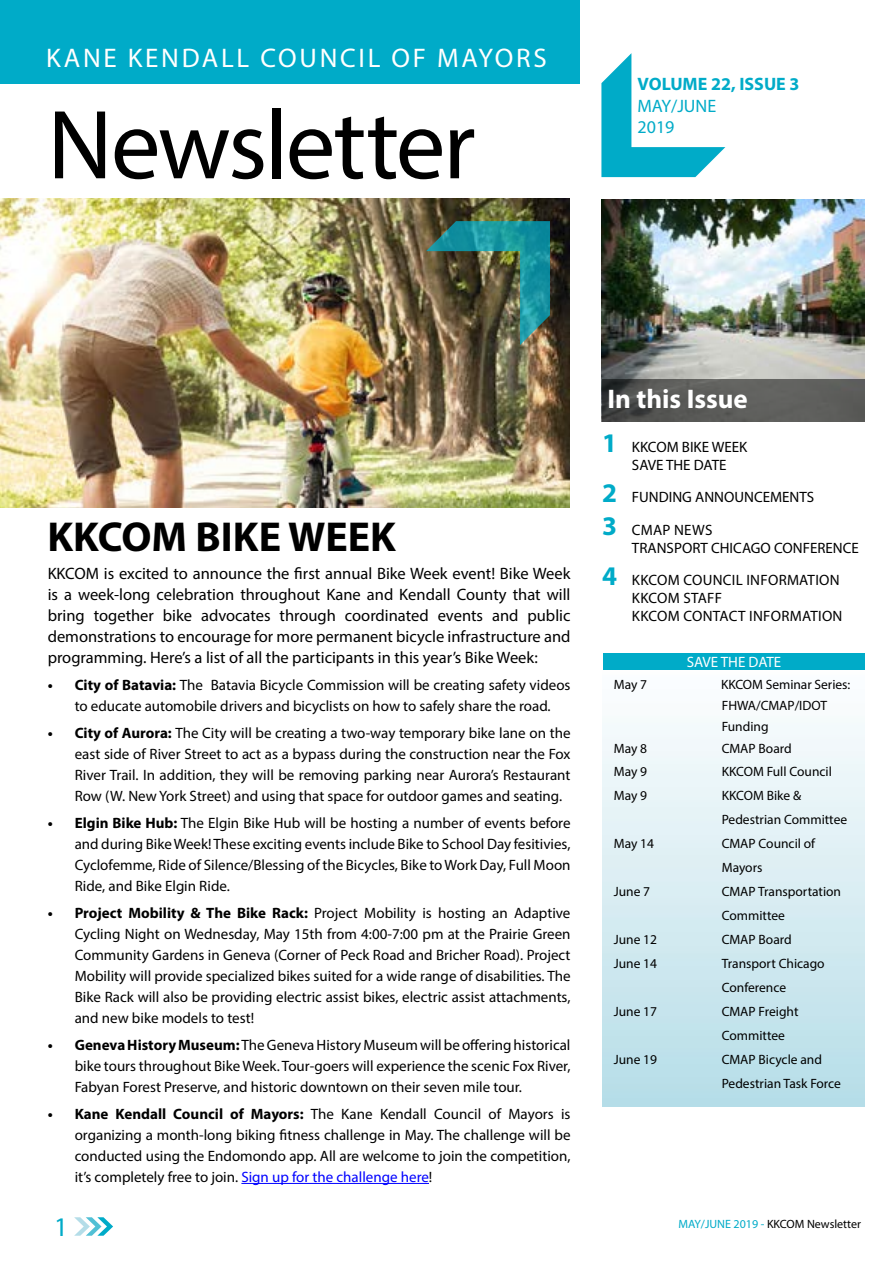
<style>
.page{position:relative;width:893px;height:1263px;background:#fff}
.page>*{position:absolute;margin:0;border:0;box-sizing:border-box;transform-origin:0 0}
.t1{font:99px "Myriad Pro";letter-spacing:-.02em;color:#000}
.t2{font:700 42px "Myriad Pro";color:#000}
.t3{font:27px "Myriad Pro";letter-spacing:.1em;color:#fff}
.t4{font:700 27px "Myriad Pro";color:#fff}
.t5{font:27px "Myriad Pro";color:#00abc8}
.t6{font:700 18px "Myriad Pro";color:#00abc8}
.t7{font:18px/21.6px "Myriad Pro";color:#00abc8}
.t8{font:16.5px/21px "Myriad Pro";color:#000;text-align:justify}
.t9{font:15px/21px "Myriad Pro";color:#000;text-align:justify}
.t10{font:15px/18px "Myriad Pro";letter-spacing:.02em;color:#000}
.t11{font:15px "Myriad Pro";color:#fff}
.t12{font:13.5px/24px "Myriad Pro";color:#000}
.t13{font:12px "Myriad Pro";color:#000}
.s1{font-weight:700}
.s2{color:#00f}
.s3{font-weight:700;font-size:27px;color:#00abc8}
.s4{color:#00abc8}
</style>
<div class="page">
<svg style="left:74px;top:1217px;width:39px;height:19px"></svg>
<img style="left:0;top:199px;width:570px;height:308px">
<div style="left:0;top:0;width:579px;height:83px;background:#00abc8"></div>
<hr style="left:241px;top:1183px;width:188px;height:1px;background:#00f">
<img style="left:426px;top:221px;width:124px;height:124px">
<svg style="left:601px;top:53px;width:124px;height:124px"></svg>
<div style="left:602px;top:670px;width:263px;height:436px;background:linear-gradient(to bottom,#fefeff,#b6dde8)"></div>
<div style="left:603px;top:654px;width:262px;height:16px;background:#00abc8"></div>
<img style="left:602px;top:199px;width:263px;height:180px">
<svg style="left:602px;top:379px;width:263px;height:43px;background:#575856"></svg>
<h3 class="t3" style="left:46px;top:41px;width:502px">KANE KENDALL COUNCIL OF MAYORS</h3>
<h1 class="t1" style="left:47px;top:84px;width:430px">Newsletter</h1>
<p class="t6" style="left:637px;top:72px;width:163px">VOLUME 22, ISSUE 3</p>
<p class="t7" style="left:637px;top:95px;width:80px">MAY/JUNE<br>2019</p>
<h2 class="t2" style="left:47px;top:509px;width:350px">KKCOM BIKE WEEK</h2>
<p class="t8" style="left:48px;top:562px;width:524px">KKCOM is excited to announce the first annual Bike Week event! Bike Week is a week-long celebration throughout Kane and Kendall County that will bring together bike advocates through coordinated events and public demonstrations to encourage for more permanent bicycle infrastructure and programming. Here’s a list of all the participants in this year’s Bike Week:</p>
<p class="t9" style="left:48px;top:674px;width:524px;text-align:center"><span class="s1">• City of Batavia:</span> The Batavia Bicycle Commission will be creating safety videos to educate automobile drivers and bicyclists on how to safely share the road.</p>
<p class="t9" style="left:75px;top:722px;width:497px;text-indent:-27px"><span class="s1">• City of Aurora:</span> The City will be creating a two-way temporary bike lane on the east side of River Street to act as a bypass during the construction near the Fox River Trail. In addition, they will be removing parking near Aurora’s Restaurant Row (W. New York Street) and using that space for outdoor games and seating.</p>
<p class="t9" style="left:75px;top:812px;width:497px;text-indent:-27px"><span class="s1">• Elgin Bike Hub:</span> The Elgin Bike Hub will be hosting a number of events before and during Bike Week! These exciting events include Bike to School Day fesitivies, Cyclofemme, Ride of Silence/Blessing of the Bicycles, Bike to Work Day, Full Moon Ride, and Bike Elgin Ride.</p>
<p class="t9" style="left:75px;top:902px;width:497px;text-indent:-27px"><span class="s1">• Project Mobility &amp; The Bike Rack:</span> Project Mobility is hosting an Adaptive Cycling Night on Wednesday, May 15th from 4:00-7:00 pm at the Prairie Green Community Gardens in Geneva (Corner of Peck Road and Bricher Road). Project Mobility will provide specialized bikes suited for a wide range of disabilities. The Bike Rack will also be providing electric assist bikes, electric assist attachments, and new bike models to test!</p>
<p class="t9" style="left:75px;top:1034px;width:497px;text-indent:-27px"><span class="s1">• Geneva History Museum:</span> The Geneva History Museum will be offering historical bike tours throughout Bike Week. Tour-goers will experience the scenic Fox River, Fabyan Forest Preserve, and historic downtown on their seven mile tour.</p>
<p class="t9" style="left:75px;top:1103px;width:497px;text-indent:-27px"><span class="s1">• Kane Kendall Council of Mayors:</span> The Kane Kendall Council of Mayors is organizing a month-long biking fitness challenge in May. The challenge will be conducted using the Endomondo app. All are welcome to join the competition, it’s completely free to join. <span class="s2">Sign up for the challenge here</span>!</p>
<h3 class="t5" style="left:54px;top:1210px;width:15px">1</h3>
<h3 class="t4" style="left:607px;top:381px;width:142px">In this Issue</h3>
<p class="t9" style="left:602px;top:438px;width:147px;line-height:18px;text-align:center"><span class="s3">1</span> KKCOM BIKE WEEK<br>SAVE THE DATE</p>
<p class="t9" style="left:602px;top:481px;width:213px;line-height:32.4px"><span class="s3">2</span> FUNDING ANNOUNCEMENTS<br><span class="s3">3</span> CMAP NEWS</p>
<p class="t9" style="left:602px;top:531px;width:258px;line-height:32.4px;text-indent:30px">TRANSPORT CHICAGO CONFERENCE<br><span class="s3">4</span> KKCOM COUNCIL INFORMATION</p>
<p class="t10" style="left:632px;top:589px;width:212px">KKCOM STAFF<br>KKCOM CONTACT INFORMATION</p>
<p class="t11" style="left:687px;top:653px;width:96px">SAVE THE DATE</p>
<p class="t12" style="left:614px;top:672px;width:35px">May 7</p>
<p class="t12" style="left:721px;top:674px;width:131px;line-height:21px">KKCOM Seminar Series:<br>FHWA/CMAP/IDOT<br>Funding</p>
<p class="t12" style="left:614px;top:737px;width:35px">May 8</p>
<p class="t12" style="left:722px;top:737px;width:72px">CMAP Board</p>
<p class="t12" style="left:614px;top:759px;width:35px">May 9</p>
<p class="t12" style="left:722px;top:759px;width:112px">KKCOM Full Council</p>
<p class="t12" style="left:614px;top:783px;width:35px">May 9</p>
<p class="t12" style="left:722px;top:783px;width:127px">KKCOM Bike &amp;<br>Pedestrian Committee</p>
<p class="t12" style="left:614px;top:831px;width:42px">May 14</p>
<p class="t12" style="left:722px;top:831px;width:95px">CMAP Council of<br>Mayors</p>
<p class="t12" style="left:614px;top:879px;width:38px">June 7</p>
<p class="t12" style="left:722px;top:879px;width:121px">CMAP Transportation<br>Committee</p>
<p class="t12" style="left:614px;top:927px;width:45px">June 12</p>
<p class="t12" style="left:722px;top:927px;width:72px">CMAP Board</p>
<p class="t12" style="left:614px;top:951px;width:45px">June 14</p>
<p class="t12" style="left:722px;top:951px;width:104px">Transport Chicago<br>Conference</p>
<p class="t12" style="left:614px;top:999px;width:45px">June 17</p>
<p class="t12" style="left:722px;top:999px;width:78px">CMAP Freight<br>Committee</p>
<p class="t12" style="left:614px;top:1047px;width:45px">June 19</p>
<p class="t12" style="left:722px;top:1047px;width:121px">CMAP Bicycle and<br>Pedestrian Task Force</p>
<p class="t13" style="left:679px;top:1217px;width:184px"><span class="s4">MAY/JUNE 2019 -</span> KKCOM Newsletter</p>
</div>
